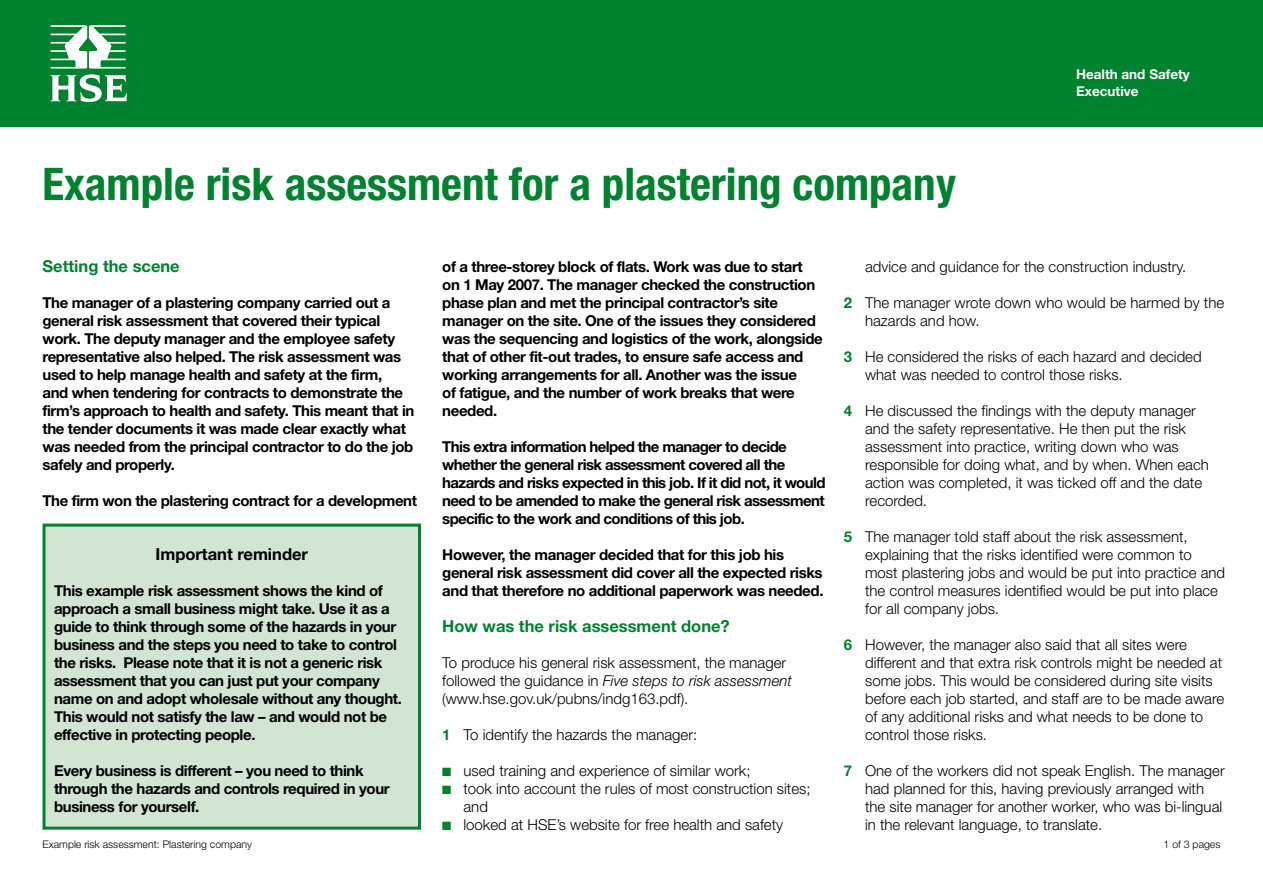
<style>
.page{position:relative;width:1263px;height:893px;background:#fff}
.page>*{position:absolute;margin:0;border:0;box-sizing:border-box;transform-origin:0 0}
.t1{font:700 condensed 45px "Helvetica Neue";color:#00822e}
.Body_Text{font:700 16.5px "Helvetica Neue";color:#00822e}
.Heading_2{font:700 16.5px "Helvetica Neue";color:#000}
.Heading_1{font:700 16.5px "Helvetica Neue";color:#00822e}
.Body_Text-2{font:700 15px/18px "Helvetica Neue";letter-spacing:-.025em;color:#000}
.Body_text_numbered{font:300 15px/18px "Helvetica Neue";color:#000}
.bullet{font:300 15px/18px "Helvetica Neue";color:#000}
.Body_Text-3{font:300 15px/18px "Helvetica Neue";color:#000}
.t2{font:700 13.5px/16.5px "Helvetica Neue";color:#fff}
.t3{font:300 10.5px "Helvetica Neue";color:#000}
.s1{font-style:italic}
.s2{font-weight:700;color:#00822e}
.s3{color:#00822e}
</style>
<div class="page">
<div style="left:44px;top:525px;width:375px;height:303px;background:#d1e5d2"></div>
<div style="left:43px;top:524px;width:378px;height:306px;border:3px solid #00822e"></div>
<div style="left:0;top:0;width:1263px;height:126px;background:#00822e"></div>
<svg style="left:51px;top:25px;width:76px;height:77px"></svg>
<p class="t1" style="left:43px;top:156px;width:915px">Example risk assessment for a plastering company</p>
<p class="t2" style="left:1076px;top:66px;width:115px">Health and Safety<br>Executive</p>
<h2 class="Heading_1" style="left:43px;top:255px;width:139px">Setting the scene</h2>
<p class="Body_Text-2" style="left:43px;top:293px;width:373px">The manager of a plastering company carried out a general risk assessment that covered their typical work. The deputy manager and the employee safety representative also helped. The risk assessment was used to help manage health and safety at the firm,<br>and when tendering for contracts to demonstrate the firm’s approach to health and safety. This meant that in the tender documents it was made clear exactly what was needed from the principal contractor to do the job safely and properly.</p>
<p class="Body_Text-2" style="left:43px;top:491px;width:376px">The firm won the plastering contract for a development</p>
<h3 class="Heading_2" style="left:156px;top:543px;width:154px">Important reminder</h3>
<p class="Body_Text-2" style="left:54px;top:581px;width:349px">This example risk assessment shows the kind of approach a small business might take. Use it as a guide to think through some of the hazards in your business and the steps you need to take to control the risks. Please note that it is not a generic risk assessment that you can just put your company name on and adopt wholesale without any thought.<br>This would not satisfy the law – and would not be effective in protecting people.</p>
<p class="Body_Text-2" style="left:54px;top:761px;width:337px">Every business is different – you need to think through the hazards and controls required in your business for yourself.</p>
<p class="t3" style="left:43px;top:837px;width:211px">Example risk assessment: Plastering company</p>
<p class="Body_Text-2" style="left:442px;top:257px;width:382px">of a three-storey block of flats. Work was due to start on 1 May 2007. The manager checked the construction phase plan and met the principal contractor’s site manager on the site. One of the issues they considered was the sequencing and logistics of the work, alongside that of other fit-out trades, to ensure safe access and working arrangements for all. Another was the issue<br>of fatigue, and the number of work breaks that were needed.</p>
<p class="Body_Text-2" style="left:442px;top:437px;width:385px">This extra information helped the manager to decide whether the general risk assessment covered all the hazards and risks expected in this job. If it did not, it would need to be amended to make the general risk assessment specific to the work and conditions of this job.</p>
<p class="Body_Text-2" style="left:442px;top:545px;width:383px">However, the manager decided that for this job his general risk assessment did cover all the expected risks and that therefore no additional paperwork was needed.</p>
<p class="Body_Text" style="left:442px;top:615px;width:289px">How was the risk assessment done?</p>
<p class="Body_Text-3" style="left:442px;top:653px;width:351px">To produce his general risk assessment, the manager followed the guidance in <span class="s1">Five steps to risk assessment </span>(www.hse.gov.uk/pubns/indg163.pdf).</p>
<p class="Body_text_numbered" style="left:442px;top:725px;width:256px"><span class="s2">1</span> To identify the hazards the manager:</p>
<p class="bullet" style="left:442px;top:761px;width:310px"><span class="s3">■</span> used training and experience of similar work;</p>
<p class="bullet" style="left:463px;top:779px;width:348px;text-indent:-21px"><span class="s3">■</span> took into account the rules of most construction sites; and</p>
<p class="bullet" style="left:442px;top:815px;width:342px"><span class="s3">■</span> looked at HSE’s website for free health and safety</p>
<p class="bullet" style="left:865px;top:257px;width:323px">advice and guidance for the construction industry.</p>
<p class="Body_text_numbered" style="left:865px;top:293px;width:361px;text-indent:-21px"><span class="s2">2</span> The manager wrote down who would be harmed by the hazards and how.</p>
<p class="Body_text_numbered" style="left:865px;top:347px;width:338px;text-indent:-21px"><span class="s2">3</span> He considered the risks of each hazard and decided what was needed to control those risks.</p>
<p class="Body_text_numbered" style="left:865px;top:401px;width:345px;text-indent:-21px"><span class="s2">4</span> He discussed the findings with the deputy manager and the safety representative. He then put the risk assessment into practice, writing down who was responsible for doing what, and by when. When each action was completed, it was ticked off and the date recorded.</p>
<p class="Body_text_numbered" style="left:865px;top:527px;width:362px;text-indent:-21px"><span class="s2">5</span> The manager told staff about the risk assessment, explaining that the risks identified were common to most plastering jobs and would be put into practice and the control measures identified would be put into place for all company jobs.</p>
<p class="Body_text_numbered" style="left:865px;top:635px;width:361px;text-indent:-21px"><span class="s2">6</span> However, the manager also said that all sites were different and that extra risk controls might be needed at some jobs. This would be considered during site visits before each job started, and staff are to be made aware of any additional risks and what needs to be done to control those risks.</p>
<p class="Body_text_numbered" style="left:865px;top:761px;width:361px;text-indent:-21px"><span class="s2">7</span> One of the workers did not speak English. The manager had planned for this, having previously arranged with the site manager for another worker, who was bi-lingual in the relevant language, to translate.</p>
<p class="t3" style="left:1164px;top:837px;width:58px">1 of 3 pages</p>
</div>
